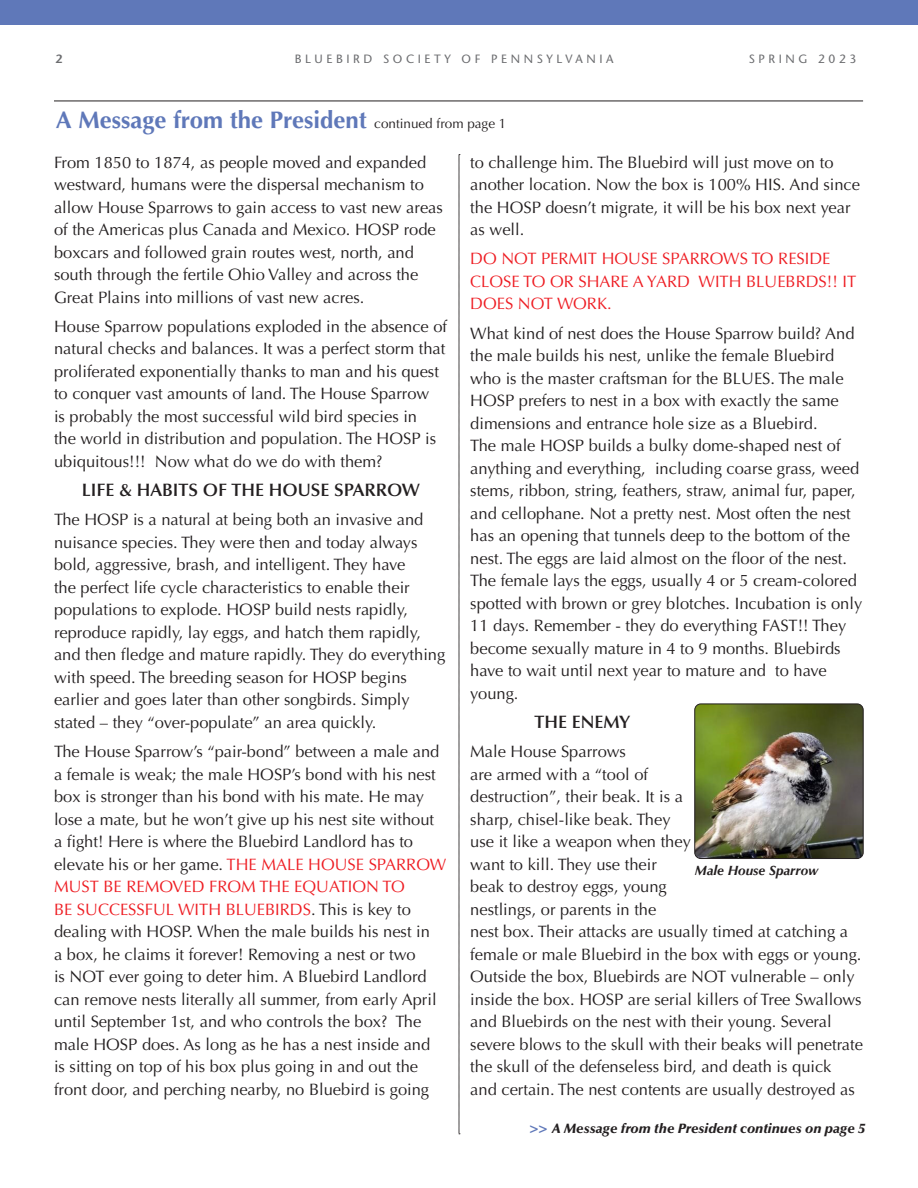
<style>
.page{position:relative;width:918px;height:1188px;background:#fff}
.page>*{position:absolute;margin:0;border:0;box-sizing:border-box;transform-origin:0 0}
.t1{font:700 24px "Optima LT Std";color:#5f78b9}
.Paragraph_Style_1{font:600 18px "Optima LT Std";color:#231f20}
.Paragraph_Style_1-2{font:16.5px/22.5px "Optima LT Std";color:#231f20}
.Paragraph_Style_1-3{font:16.5px/22.5px "Optima LT Std";color:#ee1d23}
.t2{font:italic 900 13.5px "Optima LT Std";color:#231f20}
.Paragraph_Style_1-4{font:italic 700 13.5px "Optima";color:#231f20}
.t3{font:500 12px "Stone Sans Std";letter-spacing:.3em;color:#6c6d70}
.t4{font:600 12px "Stone Sans Std";color:#6c6d70}
.s1{font-weight:400;font-size:13.5px;color:#231f20}
.s2{color:#ee1d23}
.s3{font-weight:700;font-style:normal;font-size:15px;color:#5f78b9}
</style>
<div class="page">
<hr style="left:54px;top:101px;width:809px;height:1px;background:#231f20">
<svg style="left:459px;top:154px;width:1px;height:981px"></svg>
<div style="left:0;top:0;width:918px;height:25px;background:#5f78b9"></div>
<img style="left:695px;top:704px;width:168px;height:155px">
<div style="left:694px;top:704px;width:170px;height:155px;border:1px solid #231f20;border-radius:6px"></div>
<p class="t4" style="left:56px;top:51px;width:8px">2</p>
<p class="t3" style="left:295px;top:51px;width:320px">BLUEBIRD SOCIETY OF PENNSYLVANIA</p>
<p class="t3" style="left:749px;top:51px;width:109px">SPRING 2023</p>
<p class="t1" style="left:56px;top:106px;width:452px">A Message from the President <span class="s1">continued from page 1</span></p>
<p class="Paragraph_Style_1-2" style="left:54px;top:151px;width:390px">From 1850 to 1874, as people moved and expanded westward, humans were the dispersal mechanism to allow House Sparrows to gain access to vast new areas of the Americas plus Canada and Mexico. HOSP rode boxcars and followed grain routes west, north, and south through the fertile Ohio Valley and across the Great Plains into millions of vast new acres.</p>
<p class="Paragraph_Style_1-2" style="left:54px;top:315px;width:395px">House Sparrow populations exploded in the absence of natural checks and balances. It was a perfect storm that proliferated exponentially thanks to man and his quest to conquer vast amounts of land. The House Sparrow<br>is probably the most successful wild bird species in<br>the world in distribution and population. The HOSP is ubiquitous!!! Now what do we do with them?</p>
<p class="Paragraph_Style_1" style="left:82px;top:480px;width:340px">LIFE &amp; HABITS OF THE HOUSE SPARROW</p>
<p class="Paragraph_Style_1-2" style="left:54px;top:509px;width:393px">The HOSP is a natural at being both an invasive and nuisance species. They were then and today always bold, aggressive, brash, and intelligent. They have<br>the perfect life cycle characteristics to enable their populations to explode. HOSP build nests rapidly, reproduce rapidly, lay eggs, and hatch them rapidly, and then fledge and mature rapidly. They do everything with speed. The breeding season for HOSP begins earlier and goes later than other songbirds. Simply stated – they “over-populate” an area quickly.</p>
<p class="Paragraph_Style_1-2" style="left:54px;top:741px;width:394px">The House Sparrow’s “pair-bond” between a male and a female is weak; the male HOSP’s bond with his nest box is stronger than his bond with his mate. He may lose a mate, but he won’t give up his nest site without a fight! Here is where the Bluebird Landlord has to elevate his or her game. <span class="s2">THE MALE HOUSE SPARROW MUST BE REMOVED FROM THE EQUATION TO<br>BE SUCCESSFUL WITH BLUEBIRDS</span>. This is key to dealing with HOSP. When the male builds his nest in<br>a box, he claims it forever! Removing a nest or two<br>is NOT ever going to deter him. A Bluebird Landlord can remove nests literally all summer, from early April until September 1st, and who controls the box? The male HOSP does. As long as he has a nest inside and<br>is sitting on top of his box plus going in and out the front door, and perching nearby, no Bluebird is going</p>
<p class="Paragraph_Style_1-2" style="left:470px;top:151px;width:391px">to challenge him. The Bluebird will just move on to another location. Now the box is 100% HIS. And since the HOSP doesn’t migrate, it will be his box next year as well.</p>
<p class="Paragraph_Style_1-3" style="left:470px;top:248px;width:388px">DO NOT PERMIT HOUSE SPARROWS TO RESIDE<br>CLOSE TO OR SHARE A YARD WITH BLUEBRDS!! IT<br>DOES NOT WORK.</p>
<p class="Paragraph_Style_1-2" style="left:470px;top:322px;width:394px">What kind of nest does the House Sparrow build? And the male builds his nest, unlike the female Bluebird who is the master craftsman for the BLUES. The male HOSP prefers to nest in a box with exactly the same dimensions and entrance hole size as a Bluebird.<br>The male HOSP builds a bulky dome-shaped nest of anything and everything, including coarse grass, weed stems, ribbon, string, feathers, straw, animal fur, paper, and cellophane. Not a pretty nest. Most often the nest has an opening that tunnels deep to the bottom of the nest. The eggs are laid almost on the floor of the nest.<br>The female lays the eggs, usually 4 or 5 cream-colored spotted with brown or grey blotches. Incubation is only 11 days. Remember - they do everything FAST!! They become sexually mature in 4 to 9 months. Bluebirds have to wait until next year to mature and to have young.</p>
<p class="Paragraph_Style_1" style="left:535px;top:711px;width:97px">THE ENEMY</p>
<p class="Paragraph_Style_1-2" style="left:470px;top:741px;width:394px">Male House Sparrows<br>are armed with a “tool of<br>destruction”, their beak. It is a<br>sharp, chisel-like beak. They<br>use it like a weapon when they<br>want to kill. They use their<br>beak to destroy eggs, young<br>nestlings, or parents in the<br>nest box. Their attacks are usually timed at catching a female or male Bluebird in the box with eggs or young.<br>Outside the box, Bluebirds are NOT vulnerable – only inside the box. HOSP are serial killers of Tree Swallows and Bluebirds on the nest with their young. Several severe blows to the skull with their beaks will penetrate the skull of the defenseless bird, and death is quick<br>and certain. The nest contents are usually destroyed as</p>
<p class="t2" style="left:530px;top:1121px;width:337px"><span class="s3">&gt;&gt;</span> A Message from the President continues on page 5</p>
<p class="Paragraph_Style_1-4" style="left:695px;top:863px;width:125px">Male House Sparrow</p>
</div>
